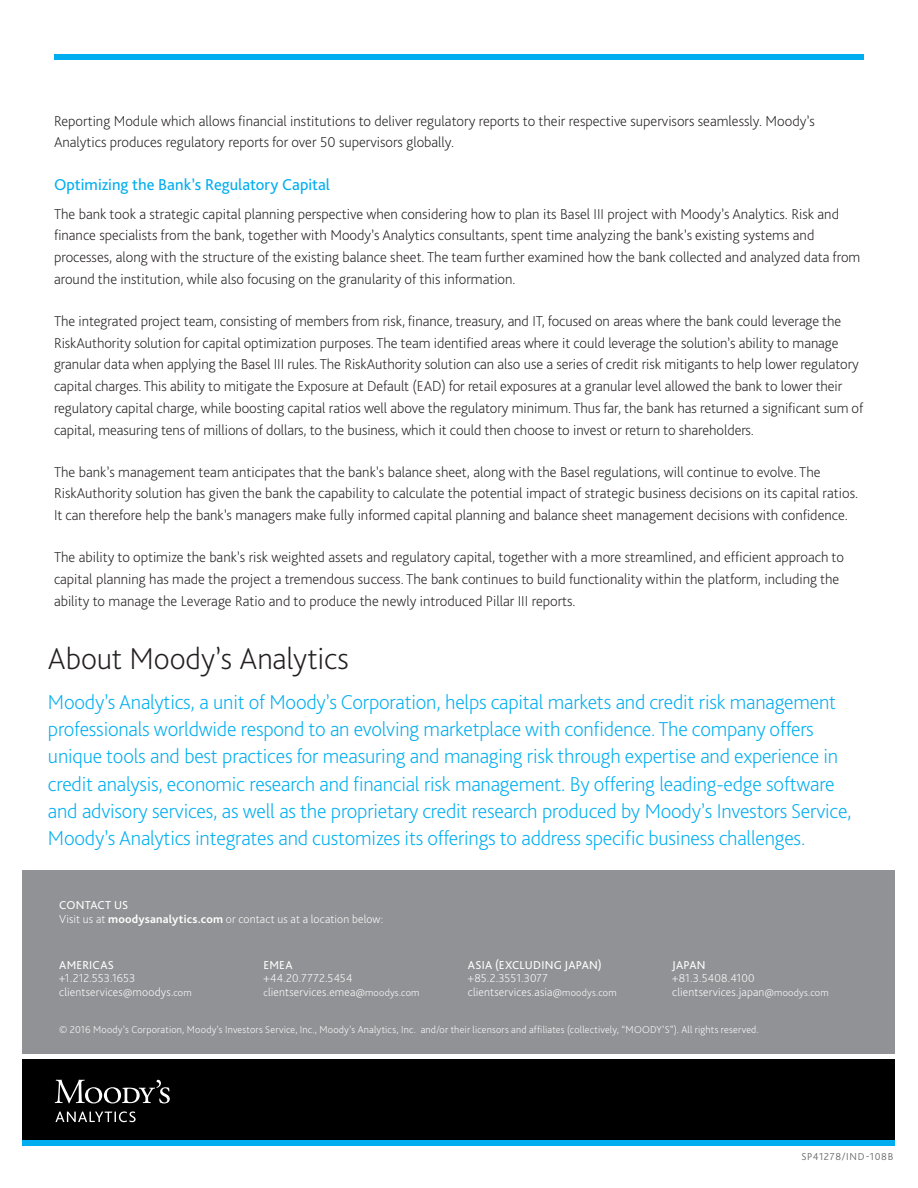
<style>
.page{position:relative;width:918px;height:1188px;background:#fff}
.page>*{position:absolute;margin:0;border:0;box-sizing:border-box;transform-origin:0 0}
.t1{font:200 31.5px "Bliss Pro";color:#231f20}
.t2{font:200 21px/27px "Bliss Pro";letter-spacing:-.01em;color:#00aeef}
.t3{font:16.5px "Bliss Pro";color:#00aeef}
.t4{font:200 15px/21.8px "Bliss Pro";color:#231f20}
.t5{font:200 12px/13.5px "Bliss Pro";letter-spacing:.01em;color:#fff}
.t6{font:12px "Bliss Pro";letter-spacing:.02em;color:#fff}
.t7{font:200 10.5px "Bliss Pro";letter-spacing:.02em;color:#fff}
.t8{font:300 10.5px "Bliss Pro";letter-spacing:.065em;color:#6c6d70}
.s1{font-weight:400}
.s2{font-weight:700}
.s3{font-size:10.5px}
</style>
<div class="page">
<div style="left:23px;top:1060px;width:872px;height:80px;background:#000001"></div>
<div style="left:23px;top:870px;width:872px;height:184px;background:#919295"></div>
<svg style="left:55px;top:1111px;width:81px;height:11px"></svg>
<svg style="left:55px;top:1080px;width:115px;height:23px"></svg>
<div style="left:23px;top:1140px;width:872px;height:6px;background:#00aeef"></div>
<div style="left:54px;top:54px;width:810px;height:6px;background:#00aeef"></div>
<p class="t4" style="left:54px;top:109px;width:762px">Reporting Module which allows financial institutions to deliver regulatory reports to their respective supervisors seamlessly. Moody’s<br>Analytics produces regulatory reports for over 50 supervisors globally.</p>
<p class="t3" style="left:54px;top:174px;width:278px">Optimizing the Bank’s Regulatory Capital</p>
<p class="t4" style="left:54px;top:202px;width:808px">The bank took a strategic capital planning perspective when considering how to plan its Basel III project with Moody’s Analytics. Risk and finance specialists from the bank, together with Moody’s Analytics consultants, spent time analyzing the bank’s existing systems and processes, along with the structure of the existing balance sheet. The team further examined how the bank collected and analyzed data from around the institution, while also focusing on the granularity of this information.</p>
<p class="t4" style="left:54px;top:310px;width:811px">The integrated project team, consisting of members from risk, finance, treasury, and IT, focused on areas where the bank could leverage the RiskAuthority solution for capital optimization purposes. The team identified areas where it could leverage the solution’s ability to manage granular data when applying the Basel III rules. The RiskAuthority solution can also use a series of credit risk mitigants to help lower regulatory capital charges. This ability to mitigate the Exposure at Default (EAD) for retail exposures at a granular level allowed the bank to lower their regulatory capital charge, while boosting capital ratios well above the regulatory minimum. Thus far, the bank has returned a significant sum of capital, measuring tens of millions of dollars, to the business, which it could then choose to invest or return to shareholders.</p>
<p class="t4" style="left:54px;top:460px;width:806px">The bank’s management team anticipates that the bank’s balance sheet, along with the Basel regulations, will continue to evolve. The<br>RiskAuthority solution has given the bank the capability to calculate the potential impact of strategic business decisions on its capital ratios.<br>It can therefore help the bank’s managers make fully informed capital planning and balance sheet management decisions with confidence.</p>
<p class="t4" style="left:54px;top:546px;width:792px">The ability to optimize the bank’s risk weighted assets and regulatory capital, together with a more streamlined, and efficient approach to capital planning has made the project a tremendous success. The bank continues to build functionality within the platform, including the ability to manage the Leverage Ratio and to produce the newly introduced Pillar III reports.</p>
<h1 class="t1" style="left:48px;top:639px;width:303px">About Moody’s Analytics</h1>
<p class="t2" style="left:48px;top:689px;width:805px">Moody’s Analytics, a unit of Moody’s Corporation, helps capital markets and credit risk management professionals worldwide respond to an evolving marketplace with confidence. The company offers unique tools and best practices for measuring and managing risk through expertise and experience in credit analysis, economic research and financial risk management. By offering leading-edge software and advisory services, as well as the proprietary credit research produced by Moody’s I nvestors Service, Moody’s Analytics integrates and customizes its offerings to address specific business challenges.</p>
<p class="t5" style="left:59px;top:898px;width:326px"><span class="s1">CON TACT US<br></span>Visit us at <span class="s2">moodysanalytics.com</span> or contact us at a location below:</p>
<p class="t6" style="left:59px;top:957px;width:56px">AMERICAS</p>
<p class="t5" style="left:59px;top:971px;width:134px">+1.212.553.1653 clientservices@moodys.<span class="s3">com</span></p>
<p class="t6" style="left:264px;top:957px;width:31px">EMEA</p>
<p class="t5" style="left:264px;top:971px;width:157px">+44.20.7772.5454 <span class="s3">c</span>lientservices.emea@<span class="s3">moodys.com</span></p>
<p class="t6" style="left:468px;top:957px;width:135px">Asia (excludi ng Japan)</p>
<p class="t5" style="left:468px;top:971px;width:150px">+85.2.3551.3077 clientservices.asia@<span class="s3">moodys.com</span></p>
<p class="t6" style="left:672px;top:957px;width:33px">JAPAN</p>
<p class="t5" style="left:672px;top:971px;width:158px">+81.3.5408.4100 clientservices.japan@<span class="s3">moodys.com</span></p>
<p class="t7" style="left:59px;top:1023px;width:701px">© 2016 Moody’s Corporation, Moody’s Investors Service, Inc., Moody’s Analytics, Inc. and/or their licensors and affiliates (collectively, “MOODY’S”). All rights reserved.</p>
<p class="t8" style="left:801px;top:1150px;width:94px">SP41278/IND-108B</p>
</div>
